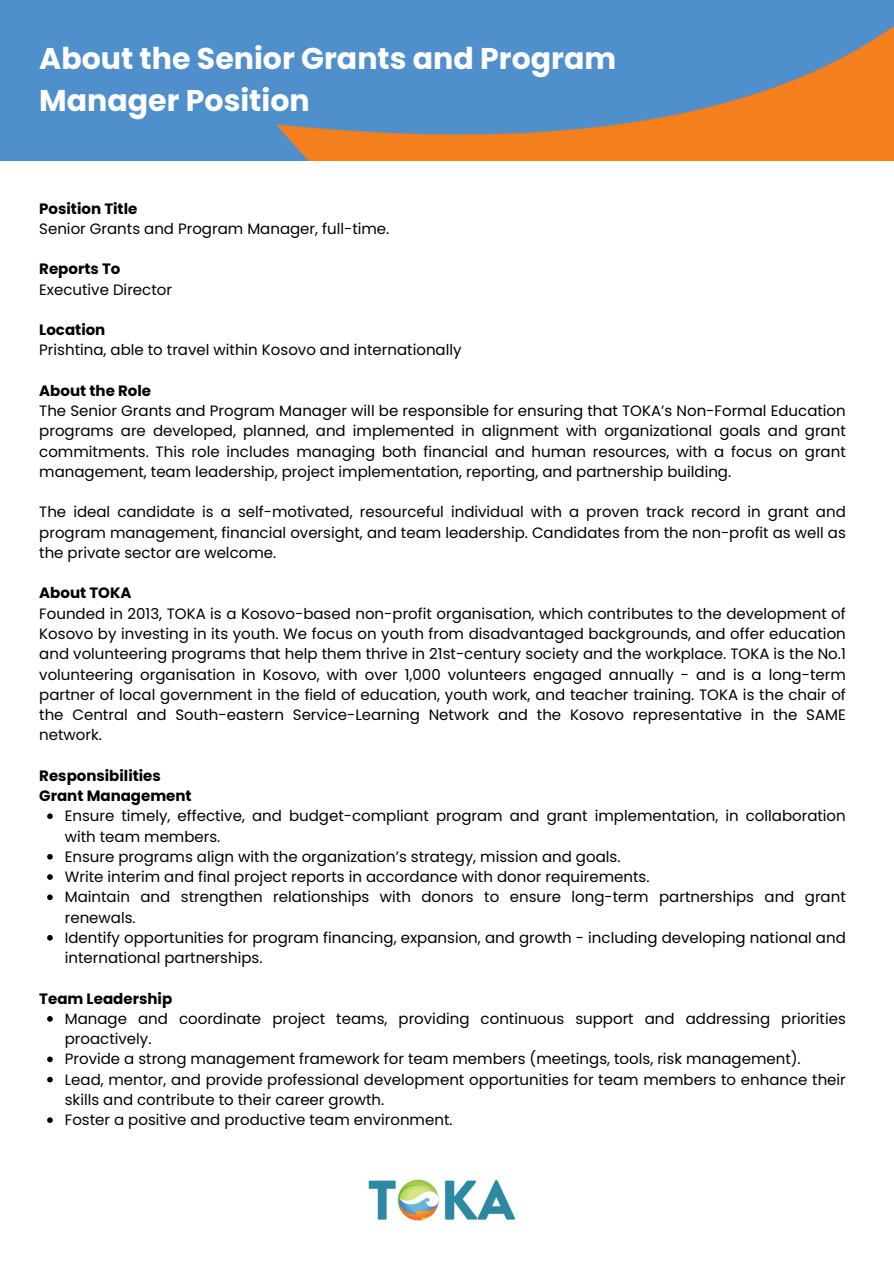
<style>
.page{position:relative;width:894px;height:1264px;background:#fff}
.page>*{position:absolute;margin:0;border:0;box-sizing:border-box;transform-origin:0 0}
.t1{font:700 30px/41.7px "Poppins";color:#fff}
.t2{font:15px/20.2px "Poppins";color:#000}
.t3{font:700 15px/20.2px "Poppins";color:#000}
</style>
<div class="page">
<img style="left:0;top:0;width:893px;height:160px">
<svg style="left:47px;top:813px;width:6px;height:6px"></svg>
<svg style="left:47px;top:854px;width:6px;height:5px"></svg>
<svg style="left:47px;top:874px;width:6px;height:5px"></svg>
<svg style="left:47px;top:894px;width:6px;height:6px"></svg>
<svg style="left:47px;top:935px;width:6px;height:5px"></svg>
<svg style="left:47px;top:1016px;width:6px;height:5px"></svg>
<svg style="left:47px;top:1056px;width:6px;height:6px"></svg>
<svg style="left:47px;top:1076px;width:6px;height:6px"></svg>
<svg style="left:47px;top:1117px;width:6px;height:5px"></svg>
<img style="left:368px;top:1179px;width:148px;height:42px">
<p class="t1" style="left:39px;top:38px;width:578px">About the Senior Grants and Program<br>Manager Position</p>
<h1 class="t3" style="left:39px;top:198px;width:100px">Position Title</h1>
<p class="t2" style="left:39px;top:218px;width:351px">Senior Grants and Program Manager, full-time.</p>
<p class="t3" style="left:39px;top:259px;width:83px">Reports To</p>
<p class="t2" style="left:39px;top:279px;width:134px">Executive Director</p>
<p class="t3" style="left:39px;top:320px;width:68px">Location</p>
<p class="t2" style="left:39px;top:340px;width:424px">Prishtina, able to travel within Kosovo and internationally</p>
<p class="t3" style="left:39px;top:380px;width:113px">About the Role</p>
<p class="t2" style="left:39px;top:401px;width:807px;text-align:justify">The Senior Grants and Program Manager will be responsible for ensuring that TOKA’s Non-Formal Education programs are developed, planned, and implemented in alignment with organizational goals and grant commitments. This role includes managing both financial and human resources, with a focus on grant management, team leadership, project implementation, reporting, and partnership building.</p>
<p class="t2" style="left:39px;top:502px;width:807px;text-align:justify">The ideal candidate is a self-motivated, resourceful individual with a proven track record in grant and program management, financial oversight, and team leadership. Candidates from the non-profit as well as the private sector are welcome.</p>
<p class="t3" style="left:39px;top:583px;width:94px">About TOKA</p>
<p class="t2" style="left:39px;top:603px;width:807px;text-align:justify">Founded in 2013, TOKA is a Kosovo-based non-profit organisation, which contributes to the development of Kosovo by investing in its youth. We focus on youth from disadvantaged backgrounds, and offer education and volunteering programs that help them thrive in 21st-century society and the workplace. TOKA is the No.1 volunteering organisation in Kosovo, with over 1,000 volunteers engaged annually - and is a long-term partner of local government in the field of education, youth work, and teacher training. TOKA is the chair of the Central and South-eastern Service-Learning Network and the Kosovo representative in the SAME network.</p>
<p class="t3" style="left:39px;top:765px;width:154px">Responsibilities<br>Grant Management</p>
<h2 class="t2" style="left:65px;top:806px;width:782px">Ensure timely, effective, and budget-compliant program and grant implementation, in collaboration with team members.</h2>
<p class="t2" style="left:65px;top:846px;width:557px">Ensure programs align with the organization’s strategy, mission and goals.</p>
<p class="t2" style="left:65px;top:866px;width:586px">Write interim and final project reports in accordance with donor requirements.</p>
<p class="t2" style="left:65px;top:887px;width:782px">Maintain and strengthen relationships with donors to ensure long-term partnerships and grant renewals.</p>
<p class="t2" style="left:65px;top:927px;width:782px">Identify opportunities for program financing, expansion, and growth - including developing national and international partnerships.</p>
<p class="t3" style="left:39px;top:988px;width:134px">Team Leadership</p>
<h2 class="t2" style="left:65px;top:1008px;width:782px">Manage and coordinate project teams, providing continuous support and addressing priorities proactively.</h2>
<p class="t2" style="left:65px;top:1049px;width:737px">Provide a strong management framework for team members (meetings, tools, risk management).</p>
<p class="t2" style="left:65px;top:1069px;width:782px">Lead, mentor, and provide professional development opportunities for team members to enhance their skills and contribute to their career growth.</p>
<p class="t2" style="left:65px;top:1109px;width:389px">Foster a positive and productive team environment.</p>
</div>
